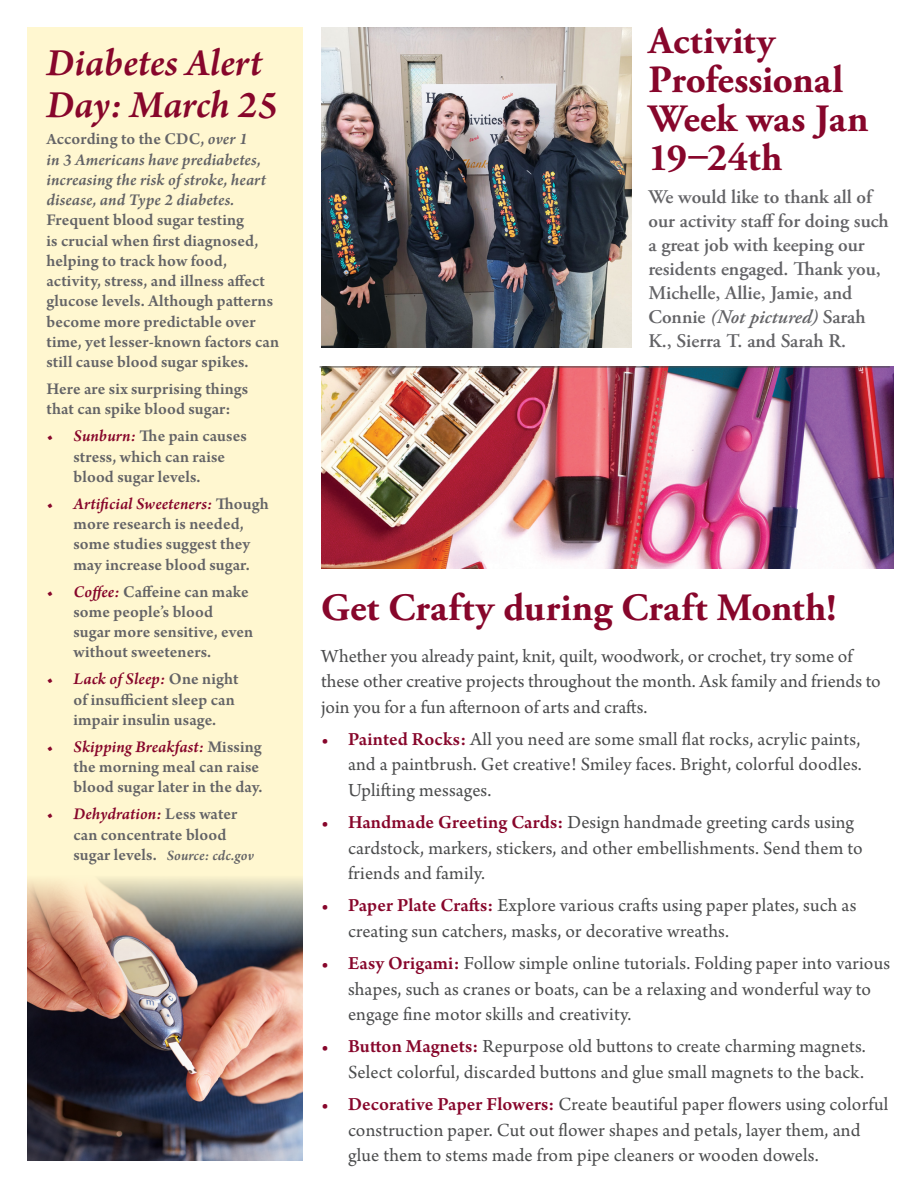
<style>
.page{position:relative;width:918px;height:1188px;background:#fff}
.page>*{position:absolute;margin:0;border:0;box-sizing:border-box;transform-origin:0 0}
.t1{font:italic 600 40.5px/42px "Arno Pro";letter-spacing:-.005em;color:#87062b}
.t2{font:700 38.55px/39px "Adobe Garamond Pro";letter-spacing:.005em;color:#87062b}
.t3{font:19.5px/25.5px "Arno Pro";letter-spacing:.005em;color:#4b4c4d}
.t4{font:600 19.35px/24px "Adobe Garamond Pro";color:#636366}
.t5{font:600 17.25px/20.2px "Arno Pro";letter-spacing:.005em;color:#636366}
.t6{font:italic 600 15px "Arno Pro";letter-spacing:.005em;color:#636366}
.s1{font-size:16.5px}
.s2{font-style:italic}
.s3{font-style:italic;color:#87062b}
.s4{font-style:normal;font-size:17.25px}
.s5{font-weight:600;color:#87062b}
</style>
<div class="page">
<img style="left:321px;top:367px;width:573px;height:201px">
<img style="left:321px;top:27px;width:310px;height:320px">
<hr style="left:320px;top:367px;width:569px;height:1px;background:#4b4c4d">
<div style="left:27px;top:27px;width:276px;height:1134px;background:#fff7d0"></div>
<img style="left:27px;top:878px;width:276px;height:283px">
<p class="t1" style="left:46px;top:44px;width:233px">Diabetes Alert<br>Day: March 25</p>
<p class="t5" style="left:46px;top:130px;width:234px"><span class="s1">A</span>ccording to the CDC, <span class="s2">over 1<br>in 3 Americans have prediabetes, increasing the risk of stroke, heart disease, and Type 2 diabetes.<br></span>Frequent blood sugar testing<br>is crucial when first diagnosed, helping to track how food, activity, stress, and illness affect glucose levels. Although patterns become more predictable over time, yet lesser-known factors can still cause blood sugar spikes.</p>
<p class="t5" style="left:46px;top:380px;width:203px">Here are six surprising things that can spike blood sugar:</p>
<p class="t5" style="left:74px;top:427px;width:175px;text-indent:-27px"><span class="s3">• Sunburn:</span> The pain causes stress, which can raise blood sugar levels.</p>
<p class="t5" style="left:46px;top:494px;width:224px;text-align:center"><span class="s3">• Artificial Sweeteners:</span> Though more research is needed,<br>some studies suggest they<br>may increase blood sugar.</p>
<p class="t5" style="left:74px;top:582px;width:181px;text-indent:-27px"><span class="s3">• Coffee:</span> Caffeine can make some people’s blood sugar more sensitive, even without sweeteners.</p>
<p class="t5" style="left:74px;top:670px;width:167px;text-indent:-27px"><span class="s3">• Lack of Sleep:</span> One night of insufficient sleep can impair insulin usage.</p>
<p class="t5" style="left:74px;top:737px;width:190px;text-indent:-27px"><span class="s3">• Skipping Breakfast:</span> Missing the morning meal can raise blood sugar later in the day.</p>
<p class="t5" style="left:74px;top:805px;width:165px;text-indent:-27px"><span class="s3">• Dehydration:</span> Less water can concentrate blood</p>
<p class="t6" style="left:74px;top:847px;width:182px"><span class="s4">sugar levels.</span> Source: cdc.gov</p>
<p class="t2" style="left:648px;top:22px;width:222px">Activity<br>Professional<br>Week was Jan<br>19–24th</p>
<p class="t4" style="left:648px;top:185px;width:242px">We would like to thank all of our activity staff for doing such a great job with keeping our residents engaged. Thank you,<br>Michelle, Allie, Jamie, and<br>Connie <span class="s2">(Not pictured)</span> Sarah<br>K., Sierra T. and Sarah R.</p>
<p class="t2" style="left:321px;top:589px;width:517px">Get Crafty during Craft Month!</p>
<p class="t3" style="left:321px;top:644px;width:561px">Whether you already paint, knit, quilt, woodwork, or crochet, try some of these other creative projects throughout the month. Ask family and friends to join you for a fun afternoon of arts and crafts.</p>
<p class="t3" style="left:348px;top:727px;width:515px;text-align:justify;text-indent:-27px"><span class="s5">• Painted Rocks:</span> All you need are some small flat rocks, acrylic paints, and a paintbrush. Get creative! Smiley faces. Bright, colorful doodles.<br>Uplifting messages.</p>
<p class="t3" style="left:348px;top:810px;width:516px;text-indent:-27px"><span class="s5">• Handmade Greeting Cards:</span> Design handmade greeting cards using cardstock, markers, stickers, and other embellishments. Send them to friends and family.</p>
<p class="t3" style="left:348px;top:894px;width:510px;text-indent:-27px"><span class="s5">• Paper Plate Crafts:</span> Explore various crafts using paper plates, such as creating sun catchers, masks, or decorative wreaths.</p>
<p class="t3" style="left:348px;top:951px;width:544px;text-indent:-27px"><span class="s5">• Easy Origami:</span> Follow simple online tutorials. Folding paper into various shapes, such as cranes or boats, can be a relaxing and wonderful way to engage fine motor skills and creativity.</p>
<p class="t3" style="left:321px;top:1035px;width:546px;text-align:right"><span class="s5">• Button Magnets:</span> Repurpose old buttons to create charming magnets.<br>Select colorful, discarded buttons and glue small magnets to the back.</p>
<p class="t3" style="left:348px;top:1092px;width:542px;text-indent:-27px"><span class="s5">• Decorative Paper Flowers:</span> Create beautiful paper flowers using colorful construction paper. Cut out flower shapes and petals, layer them, and glue them to stems made from pipe cleaners or wooden dowels.</p>
</div>
